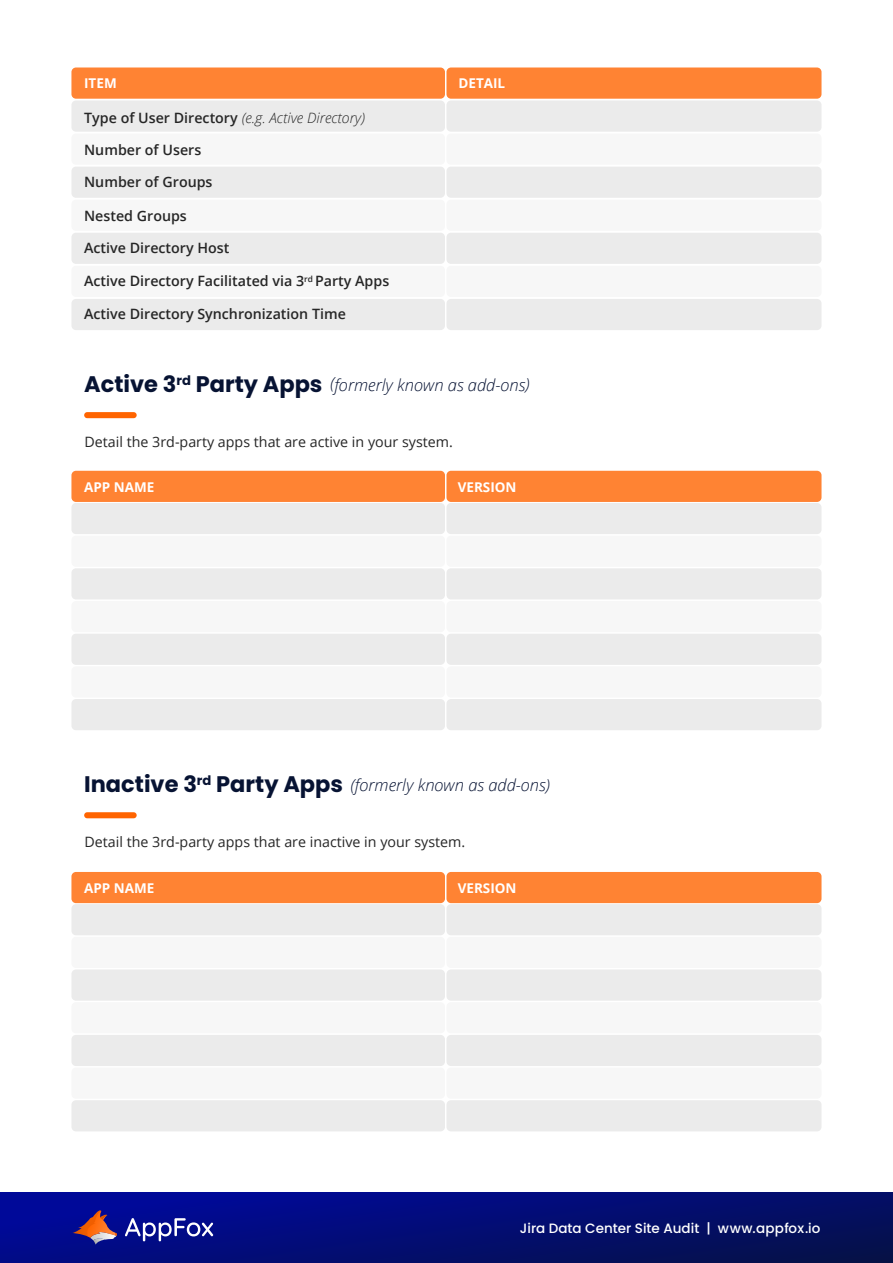
<style>
.page{position:relative;width:893px;height:1263px;background:#fff}
.page>*{position:absolute;margin:0;border:0;box-sizing:border-box;transform-origin:0 0}
.t1{font:italic 300 16.5px "Open Sans";color:#071333}
.t2{font:600 14.25px "Open Sans";color:#262626}
.t3{font:14.25px "Open Sans";color:#262626}
.t4{font:italic 300 14.25px "Open Sans";color:#262626}
.t5{font:700 13.5px "Open Sans";color:#fff}
.t6{font:500 13.5px "Poppins";color:#fff}
.s1{font-weight:600;font-style:normal}
.s2{font-family:"Poppins";font-weight:700;font-style:normal;font-size:22.5px}
</style>
<div class="page">
<svg style="left:0;top:1192px;width:893px;height:71px;background:#020c74"></svg>
<svg style="left:72px;top:1210px;width:45px;height:35px;background:#603b70"></svg>
<svg style="left:125px;top:1218px;width:88px;height:23px"></svg>
<div style="left:84px;top:812px;width:53px;height:6px;background:#ff6400;border-radius:3px"></div>
<div style="left:71px;top:872px;width:374px;height:31px;background:#ff8333;border-radius:4px"></div>
<div style="left:446px;top:872px;width:375px;height:31px;background:#ff8333;border-radius:4px"></div>
<div style="left:71px;top:904px;width:374px;height:31px;background:#ebebeb;border-radius:4px"></div>
<div style="left:71px;top:969px;width:374px;height:32px;background:#ebebeb;border-radius:4px"></div>
<div style="left:71px;top:1035px;width:374px;height:31px;background:#ebebeb;border-radius:4px"></div>
<div style="left:71px;top:1100px;width:374px;height:31px;background:#ebebeb;border-radius:4px"></div>
<div style="left:71px;top:937px;width:374px;height:31px;background:#f7f7f7;border-radius:4px"></div>
<div style="left:71px;top:1002px;width:374px;height:31px;background:#f7f7f7;border-radius:4px"></div>
<div style="left:71px;top:1067px;width:374px;height:32px;background:#f7f7f7;border-radius:4px"></div>
<div style="left:446px;top:904px;width:375px;height:31px;background:#ebebeb;border-radius:4px"></div>
<div style="left:446px;top:969px;width:375px;height:32px;background:#ebebeb;border-radius:4px"></div>
<div style="left:446px;top:1035px;width:375px;height:31px;background:#ebebeb;border-radius:4px"></div>
<div style="left:446px;top:1100px;width:375px;height:31px;background:#ebebeb;border-radius:4px"></div>
<div style="left:446px;top:937px;width:375px;height:31px;background:#f7f7f7;border-radius:4px"></div>
<div style="left:446px;top:1002px;width:375px;height:31px;background:#f7f7f7;border-radius:4px"></div>
<div style="left:446px;top:1067px;width:375px;height:32px;background:#f7f7f7;border-radius:4px"></div>
<div style="left:84px;top:412px;width:53px;height:6px;background:#ff6400;border-radius:3px"></div>
<div style="left:71px;top:471px;width:374px;height:31px;background:#ff8333;border-radius:4px"></div>
<div style="left:446px;top:471px;width:375px;height:31px;background:#ff8333;border-radius:4px"></div>
<div style="left:71px;top:503px;width:374px;height:31px;background:#ebebeb;border-radius:4px"></div>
<div style="left:71px;top:568px;width:374px;height:31px;background:#ebebeb;border-radius:4px"></div>
<div style="left:71px;top:634px;width:374px;height:31px;background:#ebebeb;border-radius:4px"></div>
<div style="left:71px;top:699px;width:374px;height:31px;background:#ebebeb;border-radius:4px"></div>
<div style="left:71px;top:536px;width:374px;height:31px;background:#f7f7f7;border-radius:4px"></div>
<div style="left:71px;top:601px;width:374px;height:31px;background:#f7f7f7;border-radius:4px"></div>
<div style="left:71px;top:666px;width:374px;height:31px;background:#f7f7f7;border-radius:4px"></div>
<div style="left:446px;top:503px;width:375px;height:31px;background:#ebebeb;border-radius:4px"></div>
<div style="left:446px;top:568px;width:375px;height:31px;background:#ebebeb;border-radius:4px"></div>
<div style="left:446px;top:634px;width:375px;height:31px;background:#ebebeb;border-radius:4px"></div>
<div style="left:446px;top:699px;width:375px;height:31px;background:#ebebeb;border-radius:4px"></div>
<div style="left:446px;top:536px;width:375px;height:31px;background:#f7f7f7;border-radius:4px"></div>
<div style="left:446px;top:601px;width:375px;height:31px;background:#f7f7f7;border-radius:4px"></div>
<div style="left:446px;top:666px;width:375px;height:31px;background:#f7f7f7;border-radius:4px"></div>
<div style="left:71px;top:68px;width:374px;height:31px;background:#ff8333;border-radius:4px"></div>
<div style="left:446px;top:68px;width:375px;height:31px;background:#ff8333;border-radius:4px"></div>
<div style="left:71px;top:100px;width:374px;height:32px;background:#ebebeb;border-radius:4px"></div>
<div style="left:71px;top:167px;width:374px;height:31px;background:#ebebeb;border-radius:4px"></div>
<div style="left:71px;top:233px;width:374px;height:31px;background:#ebebeb;border-radius:4px"></div>
<div style="left:71px;top:299px;width:374px;height:31px;background:#ebebeb;border-radius:4px"></div>
<div style="left:71px;top:134px;width:374px;height:31px;background:#f7f7f7;border-radius:4px"></div>
<div style="left:71px;top:200px;width:374px;height:31px;background:#f7f7f7;border-radius:4px"></div>
<div style="left:71px;top:266px;width:374px;height:31px;background:#f7f7f7;border-radius:4px"></div>
<div style="left:446px;top:100px;width:375px;height:32px;background:#ebebeb;border-radius:4px"></div>
<div style="left:446px;top:167px;width:375px;height:31px;background:#ebebeb;border-radius:4px"></div>
<div style="left:446px;top:233px;width:375px;height:31px;background:#ebebeb;border-radius:4px"></div>
<div style="left:446px;top:299px;width:375px;height:31px;background:#ebebeb;border-radius:4px"></div>
<div style="left:446px;top:134px;width:375px;height:31px;background:#f7f7f7;border-radius:4px"></div>
<div style="left:446px;top:200px;width:375px;height:31px;background:#f7f7f7;border-radius:4px"></div>
<div style="left:446px;top:266px;width:375px;height:31px;background:#f7f7f7;border-radius:4px"></div>
<p class="t5" style="left:84px;top:74px;width:34px">ITEM</p>
<p class="t5" style="left:458px;top:74px;width:48px">DETAIL</p>
<p class="t4" style="left:84px;top:108px;width:282px"><span class="s1">Type of User Directory</span> (e.g. Active Directory)</p>
<p class="t2" style="left:84px;top:140px;width:119px">Number of Users</p>
<p class="t2" style="left:84px;top:172px;width:130px">Number of Groups</p>
<p class="t2" style="left:84px;top:206px;width:104px">Nested Groups</p>
<p class="t2" style="left:84px;top:238px;width:147px">Active Directory Host</p>
<p class="t2" style="left:84px;top:271px;width:307px">Active Directory Facilitated via 3<sup>rd</sup> Party Apps</p>
<p class="t2" style="left:84px;top:304px;width:263px">Active Directory Synchronization Time</p>
<p class="t1" style="left:84px;top:373px;width:447px"><span class="s2">Active 3</span><sup>rd</sup> <span class="s2">Party Apps</span> (formerly known as add-ons)</p>
<p class="t3" style="left:85px;top:432px;width:370px">Detail the 3rd-party apps that are active in your system.</p>
<p class="t5" style="left:84px;top:478px;width:72px">APP NAME</p>
<p class="t5" style="left:458px;top:478px;width:60px">VERSION</p>
<p class="t1" style="left:84px;top:773px;width:467px"><span class="s2">Inactive 3</span><sup>rd</sup> <span class="s2">Party Apps</span> (formerly known as add-ons)</p>
<p class="t3" style="left:85px;top:832px;width:382px">Detail the 3rd-party apps that are inactive in your system.</p>
<p class="t5" style="left:84px;top:878px;width:72px">APP NAME</p>
<p class="t5" style="left:458px;top:878px;width:60px">VERSION</p>
<p class="t6" style="left:520px;top:1220px;width:302px">Jira Data Center Site Audit | www.appfox.io</p>
</div>
